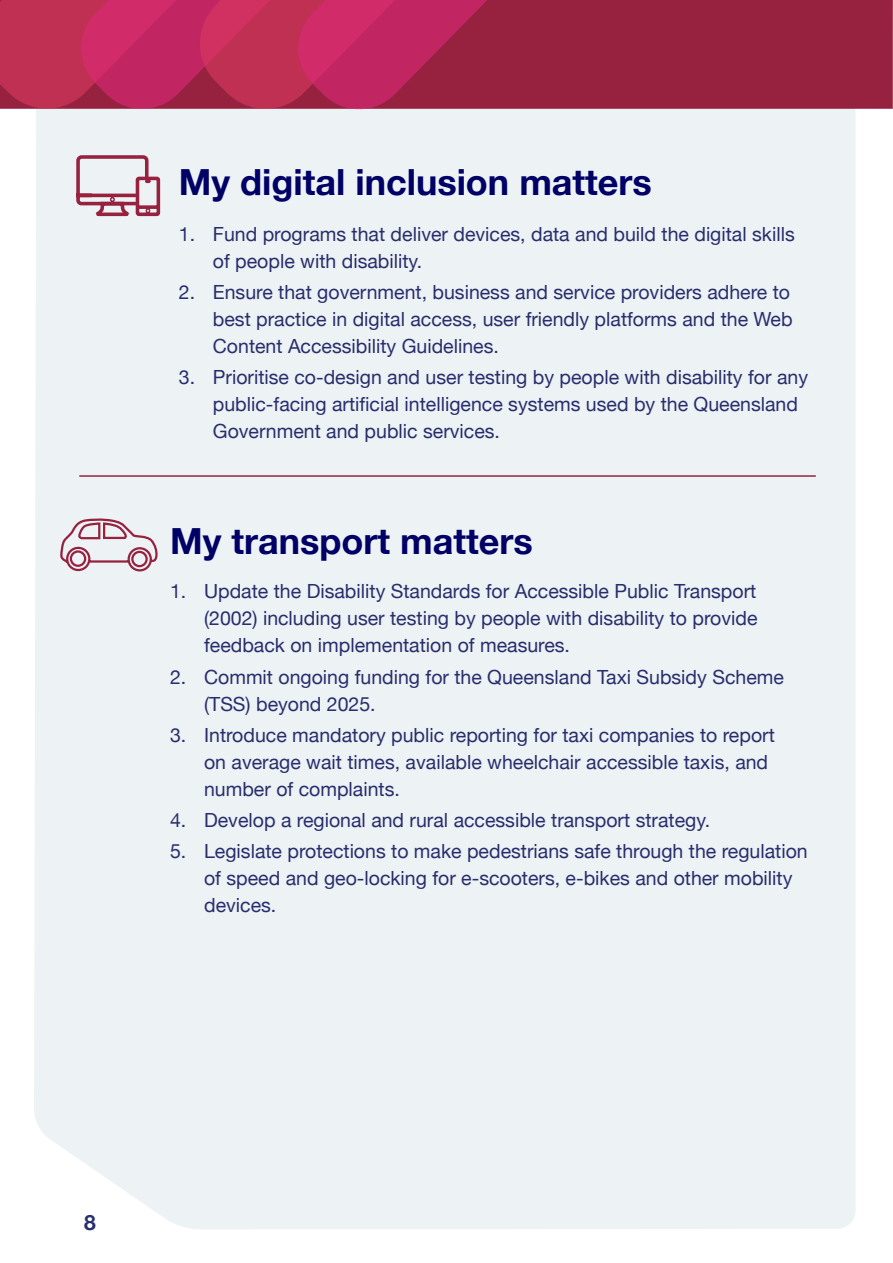
<style>
.page{position:relative;width:893px;height:1263px;background:#fff}
.page>*{position:absolute;margin:0;border:0;box-sizing:border-box;transform-origin:0 0}
.t1{font:700 36px "Helvetica Neue";color:#006}
.t2{font:700 21px "Helvetica Neue";color:#292e6c}
.t3{font:19.5px/27px "Helvetica Neue";color:#292e6c}
</style>
<div class="page">
<div style="left:34px;top:109px;width:821px;height:1120px;background:#edf2f5"></div>
<div style="left:540px;top:0;width:352px;height:109px;background:#972240"></div>
<svg style="left:892px;top:0;width:1px;height:109px"></svg>
<svg style="left:0;top:0;width:540px;height:114px;background:#bb315d"></svg>
<svg style="left:59px;top:516px;width:100px;height:57px;background:#dac5ce"></svg>
<hr style="left:79px;top:475px;width:737px;height:2px;background:#972240">
<svg style="left:74px;top:153px;width:88px;height:65px;background:#d5b9c3"></svg>
<p class="t1" style="left:179px;top:154px;width:475px">My digital inclusion matters</p>
<p class="t3" style="left:213px;top:221px;width:583px;text-indent:-34px">1. Fund programs that deliver devices, data and build the digital skills of people with disability.</p>
<p class="t3" style="left:213px;top:280px;width:581px;text-indent:-34px">2. Ensure that government, business and service providers adhere to best practice in digital access, user friendly platforms and the Web<br>Content Accessibility Guidelines.</p>
<p class="t3" style="left:213px;top:365px;width:597px;text-indent:-34px">3. Prioritise co-design and user testing by people with disability for any public-facing artificial intelligence systems used by the Queensland<br>Government and public services.</p>
<p class="t1" style="left:170px;top:512px;width:364px">My transport matters</p>
<p class="t3" style="left:204px;top:579px;width:555px;text-align:justify;text-indent:-34px">1. Update the Disability Standards for Accessible Public Transport (2002) including user testing by people with disability to provide feedback on implementation of measures.</p>
<p class="t3" style="left:204px;top:664px;width:581px;text-indent:-34px">2. Commit ongoing funding for the Queensland Taxi Subsidy Scheme (TSS) beyond 2025.</p>
<p class="t3" style="left:204px;top:722px;width:572px;text-indent:-34px">3. Introduce mandatory public reporting for taxi companies to report on average wait times, available wheelchair accessible taxis, and number of complaints.</p>
<p class="t3" style="left:170px;top:808px;width:541px">4. Develop a regional and rural accessible transport strategy.</p>
<p class="t3" style="left:204px;top:839px;width:605px;text-indent:-34px">5. Legislate protections to make pedestrians safe through the regulation of speed and geo-locking for e-scooters, e-bikes and other mobility devices.</p>
<p class="t2" style="left:84px;top:1206px;width:13px">8</p>
</div>
